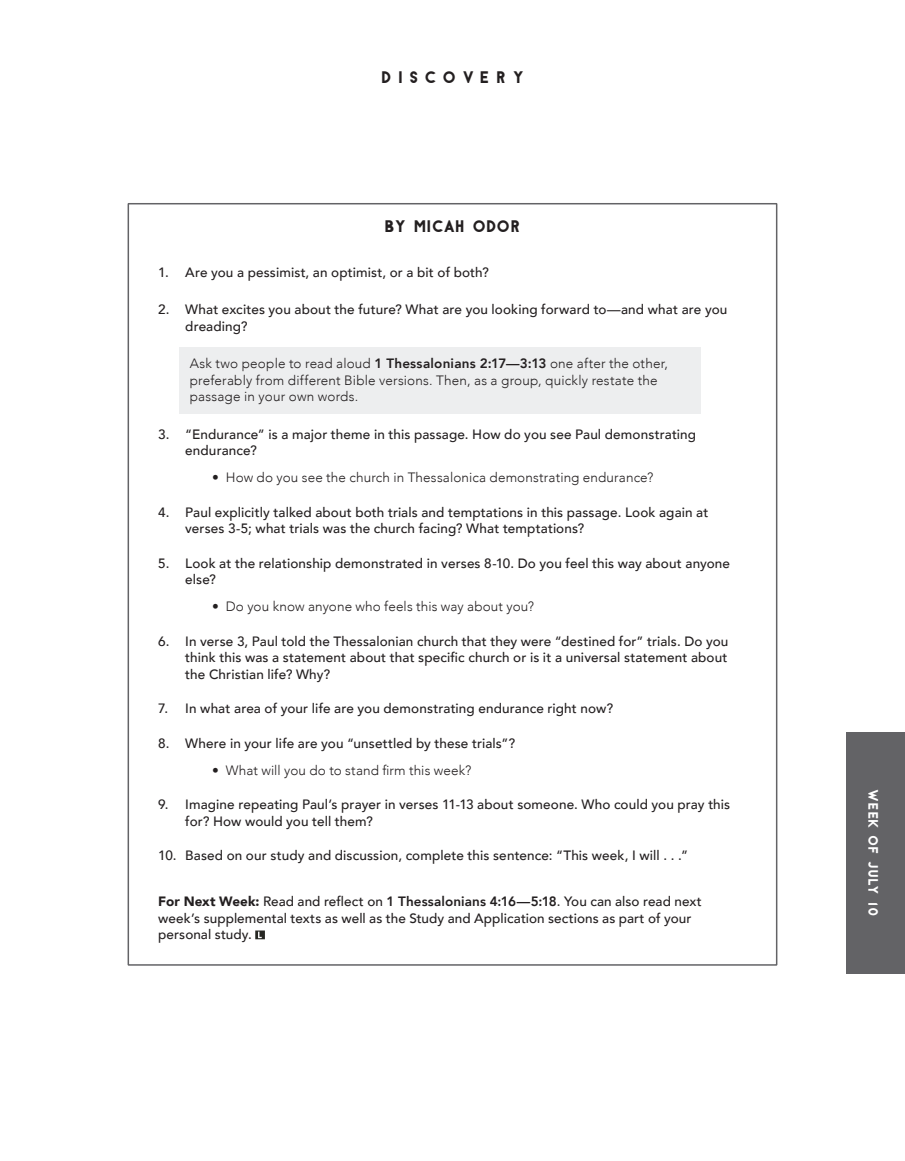
<style>
.page{position:relative;width:905px;height:1161px;background:#fff}
.page>*{position:absolute;margin:0;border:0;box-sizing:border-box;transform-origin:0 0}
.t1{font:15px "Antraste";color:#231f20}
.t2{font:15px "Antraste";letter-spacing:.4em;color:#231f20}
.t3{font:500 13.5px/16.5px "Avenir";letter-spacing:.01em;color:#231f20}
.t4{font:300 13.5px/16.5px "Avenir";letter-spacing:.01em;color:#231f20}
.t5{font:12.3px "Antraste";color:#fff}
.s1{font-weight:800}
.s2{font-weight:900}
</style>
<div class="page">
<div style="left:128px;top:203px;width:649px;height:763px;background:#fff;border:2px solid #636366"></div>
<div style="left:179px;top:347px;width:521px;height:66px;background:#edeeef"></div>
<svg style="left:255px;top:931px;width:10px;height:8px"></svg>
<div style="left:846px;top:732px;width:58px;height:241px;background:#636366"></div>
<p class="t2" style="left:381px;top:68px;width:145px">DISCOVERY</p>
<p class="t1" style="left:384px;top:216px;width:138px">by MicAh ODOR</p>
<p class="t3" style="left:158px;top:263px;width:332px">1. Are you a pessimist, an optimist, or a bit of both?</p>
<p class="t3" style="left:185px;top:301px;width:543px;text-indent:-27px">2. What excites you about the future? What are you looking forward to—and what are you dreading?</p>
<p class="t4" style="left:190px;top:356px;width:480px">Ask two people to read aloud <span class="s1">1 Thessalonians 2:17—3:13</span> one after the other, preferably from different Bible versions. Then, as a group, quickly restate the passage in your own words.</p>
<p class="t3" style="left:185px;top:425px;width:512px;text-indent:-27px">3. “Endurance” is a major theme in this passage. How do you see Paul demonstrating endurance?</p>
<p class="t4" style="left:212px;top:470px;width:442px">• How do you see the church in Thessalonica demonstrating endurance?</p>
<p class="t3" style="left:185px;top:503px;width:525px;text-indent:-27px">4. Paul explicitly talked about both trials and temptations in this passage. Look again at verses 3-5; what trials was the church facing? What temptations?</p>
<p class="t3" style="left:185px;top:554px;width:546px;text-indent:-27px">5. Look at the relationship demonstrated in verses 8-10. Do you feel this way about anyone else?</p>
<p class="t4" style="left:212px;top:599px;width:323px">• Do you know anyone who feels this way about you?</p>
<p class="t3" style="left:185px;top:632px;width:544px;text-align:justify;text-indent:-27px">6. In verse 3, Paul told the Thessalonian church that they were “destined for” trials. Do you think this was a statement about that specific church or is it a universal statement about the Christian life? Why?</p>
<p class="t3" style="left:158px;top:700px;width:456px">7. In what area of your life are you demonstrating endurance right now?</p>
<p class="t3" style="left:158px;top:734px;width:358px">8. Where in your life are you “unsettled by these trials”?</p>
<p class="t4" style="left:212px;top:762px;width:260px">• What will you do to stand firm this week?</p>
<p class="t3" style="left:185px;top:796px;width:546px;text-indent:-27px">9. Imagine repeating Paul’s prayer in verses 11-13 about someone. Who could you pray this for? How would you tell them?</p>
<p class="t3" style="left:158px;top:847px;width:531px">10. Based on our study and discussion, complete this sentence: “This week, I will . . .”</p>
<p class="t3" style="left:158px;top:893px;width:545px"><span class="s2">For Next Week:</span> Read and reflect on <span class="s1">1 Thessalonians 4:16—5:18</span>. You can also read next week’s supplemental texts as well as the Study and Application sections as part of your personal study.</p>
<p class="t5" style="left:881px;top:789px;width:128px;rotate:90deg">WEEK OF JULY 10</p>
</div>
